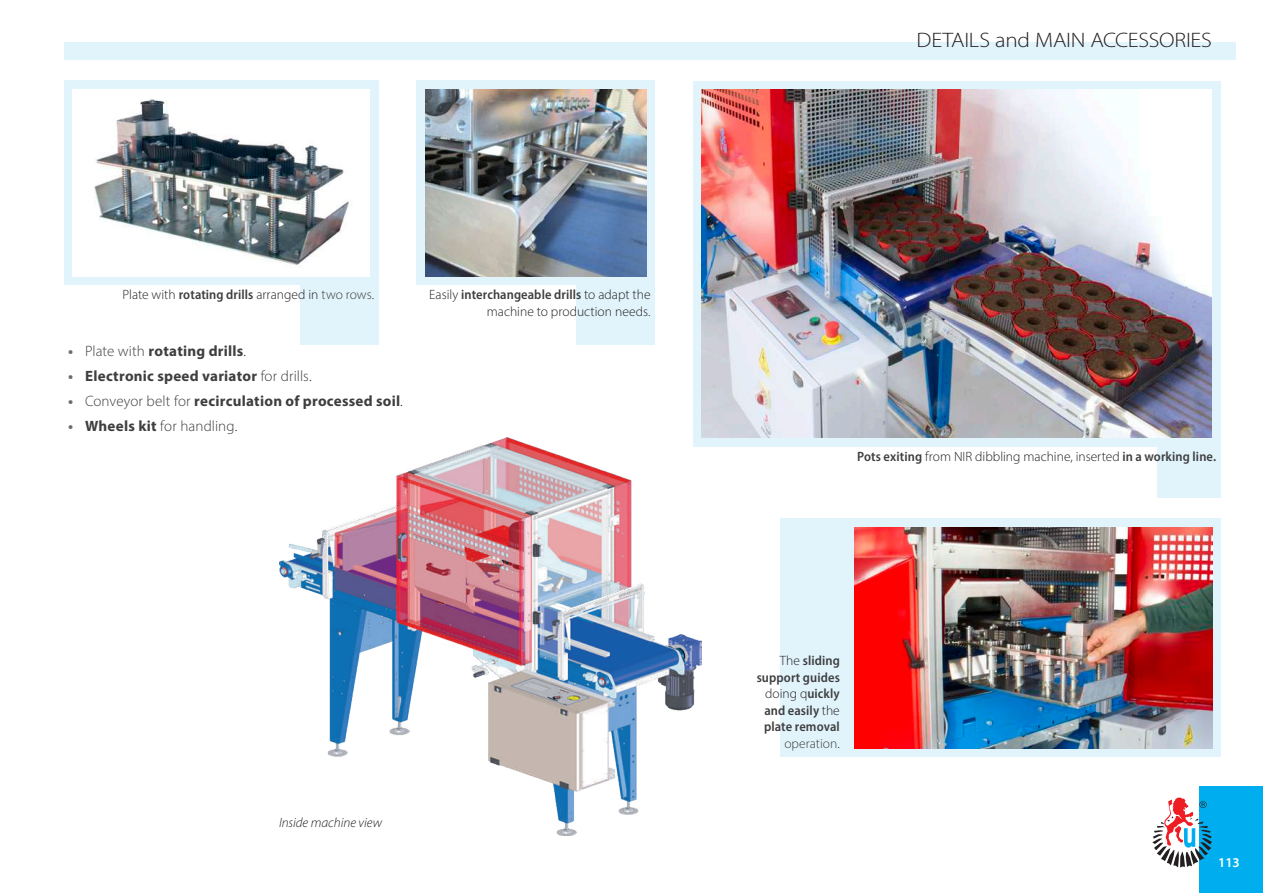
<style>
.page{position:relative;width:1263px;height:893px;background:#fff}
.page>*{position:absolute;margin:0;border:0;box-sizing:border-box;transform-origin:0 0}
.t1{font:300 21px "Myriad Pro";letter-spacing:-.015em;color:#231f20;scale:1.1 1}
.t2{font:700 15px "Myriad Pro";letter-spacing:.015em;color:#3e3e3f}
.t3{font:300 15px "Myriad Pro";letter-spacing:.005em;color:#3e3e3f}
.t4{font:300 13.5px/16.5px "Myriad Pro";color:#231f20;text-align:right}
.t5{font:600 semi-condensed 13.5px/16.5px "Myriad Pro";letter-spacing:.005em;color:#3e3e3f;text-align:right}
.t6{font:italic 300 13.5px "Myriad Pro";color:#231f20}
.t7{font:600 13.5px "Myriad Pro";color:#fff}
.s1{font-weight:600;font-stretch:semi-condensed;color:#3e3e3f}
.s2{color:#3e3e3f}
.s3{color:#6c6d70}
.s4{font-weight:300}
.s5{font-weight:300;color:#231f20}
.s6{font-weight:700;color:#6c6d70}
.s7{font-weight:700}
.s8{color:#231f20}
.s9{font-weight:300;font-stretch:normal;color:#231f20}
.s10{font-weight:300;font-stretch:normal}
</style>
<div class="page">
<div style="left:1199px;top:786px;width:64px;height:107px;background:#00aeef"></div>
<svg style="left:1152px;top:797px;width:60px;height:70px"></svg>
<div style="left:693px;top:81px;width:527px;height:365px;background:#e1f4fc"></div>
<div style="left:1157px;top:446px;width:63px;height:51px;background:#e1f4fc"></div>
<div style="left:64px;top:81px;width:314px;height:204px;background:#e1f4fc"></div>
<div style="left:72px;top:89px;width:298px;height:187px;background:#fff"></div>
<img style="left:94px;top:99px;width:255px;height:169px">
<div style="left:844px;top:519px;width:376px;height:238px;background:#e1f4fc"></div>
<div style="left:64px;top:43px;width:1171px;height:17px;background:#e1f4fc"></div>
<div style="left:780px;top:518px;width:64px;height:238px;background:#e1f4fc"></div>
<img style="left:855px;top:527px;width:357px;height:221px">
<div style="left:417px;top:81px;width:238px;height:204px;background:#e1f4fc"></div>
<img style="left:702px;top:89px;width:510px;height:349px">
<img style="left:425px;top:89px;width:221px;height:187px">
<div style="left:576px;top:285px;width:79px;height:59px;background:#e1f4fc"></div>
<img style="left:279px;top:438px;width:423px;height:397px">
<div style="left:300px;top:285px;width:78px;height:59px;background:#e1f4fc"></div>
<p class="t4" style="left:123px;top:286px;width:253px">Plate with <span class="s1">rotating drills</span> arranged in <span class="s2">two rows</span>.</p>
<p class="t2" style="left:68px;top:341px;width:179px"><span class="s3">•</span> <span class="s4">Plate with</span> rotating drills<span class="s5">.</span></p>
<p class="t2" style="left:68px;top:366px;width:245px"><span class="s3">•</span> Electronic speed variator <span class="s4">for drills</span><span class="s5">.</span></p>
<p class="t2" style="left:68px;top:391px;width:336px"><span class="s3">•</span> <span class="s4">Conveyor belt for</span> recirculation of processed soil<span class="s5">.</span></p>
<p class="t3" style="left:68px;top:417px;width:171px"><span class="s6">•</span> <span class="s7">Wheels kit</span> for handling<span class="s8">.</span></p>
<p class="t4" style="left:429px;top:286px;width:223px">Easily <span class="s1">interchangeable drills</span> to adapt the machine to production needs.</p>
<p class="t6" style="left:279px;top:814px;width:104px">Inside machine view</p>
<h1 class="t1" style="left:916px;top:27px;width:270px">DETAILS and MAIN ACCESSORIES</h1>
<p class="t4" style="left:857px;top:448px;width:360px"><span class="s1">Pots exiting</span> from NIR dibbling machine, inserted <span class="s1">in a working line.</span></p>
<p class="t5" style="left:757px;top:652px;width:85px"><span class="s9">The</span> sliding support guides <span class="s9">doing q</span>uickly and easily <span class="s9">the </span>plate removal <span class="s10">operation</span><span class="s9">.</span></p>
<p class="t7" style="left:1218px;top:854px;width:23px">113</p>
</div>
